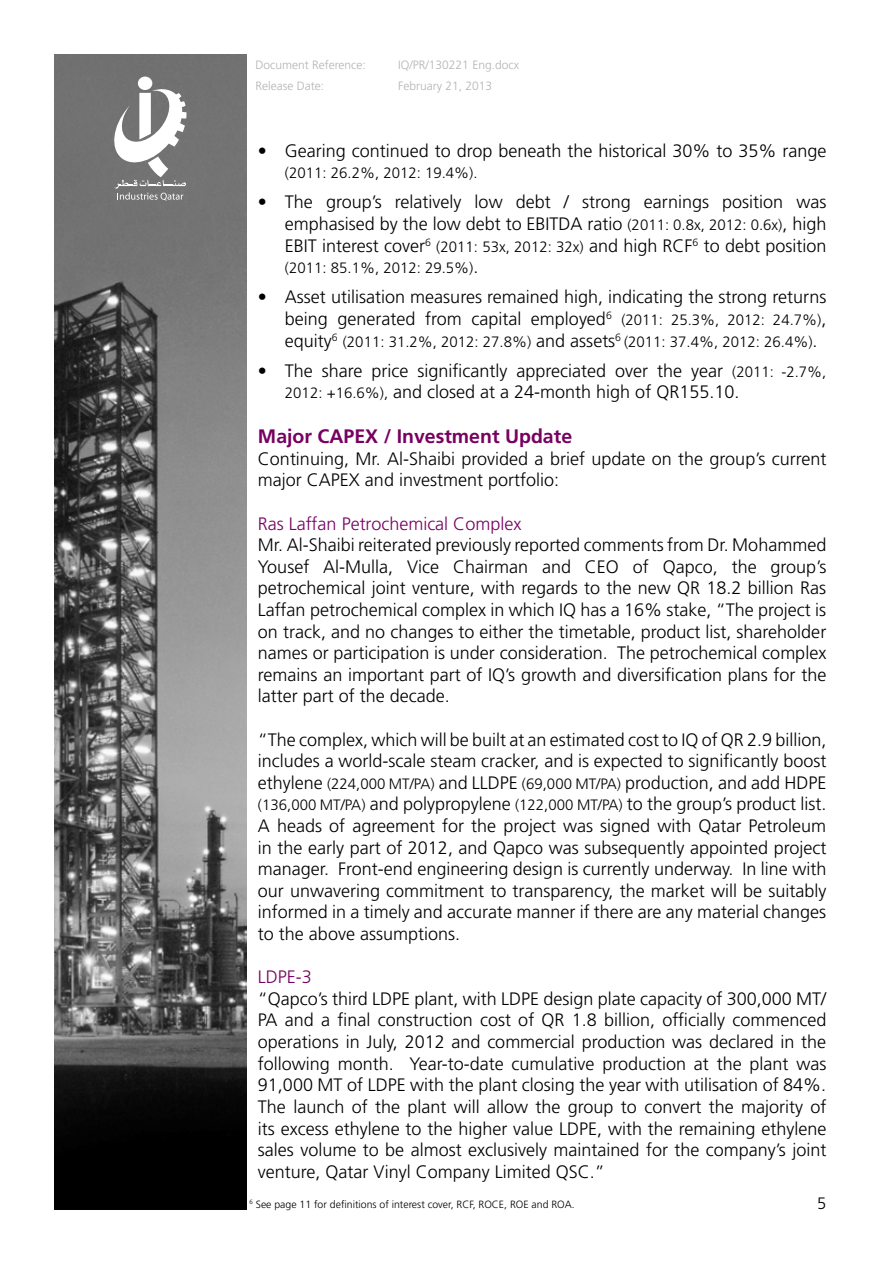
<style>
.page{position:relative;width:893px;height:1263px;background:#fff}
.page>*{position:absolute;margin:0;border:0;box-sizing:border-box;transform-origin:0 0}
.t1{font:700 19.5px "Frutiger LT Std";color:#780060}
.t2{font:300 18px/21.6px "Frutiger LT Std";color:#000;text-align:justify}
.t3{font:300 18px "Frutiger LT Std";color:#780060}
.t4{font:300 16.5px "Frutiger LT Std";color:#000}
.t5{font:300 15px "Frutiger LT Std";color:#000}
.t6{font:300 12px "Frutiger LT Std";color:#b1b4b6}
.t7{font:300 10.5px "Frutiger LT Std";color:#000}
.s1{font-size:15px}
.s2{font-size:18px}
</style>
<div class="page">
<img style="left:54px;top:54px;width:193px;height:1155px">
<div style="left:138px;top:77px;width:14px;height:13px;background:#fff;border-radius:50%"></div>
<svg style="left:110px;top:88px;width:77px;height:113px"></svg>
<p class="t6" style="left:255px;top:58px;width:112px">Document Reference:</p>
<p class="t6" style="left:398px;top:58px;width:122px">IQ/PR/130221 Eng.docx</p>
<p class="t6" style="left:255px;top:79px;width:70px">Release Date:</p>
<p class="t6" style="left:398px;top:79px;width:96px">February 21, 2013</p>
<p class="t2" style="left:258px;top:140px;width:570px">• Gearing continued to drop beneath the historical 30% to 35% range</p>
<p class="t5" style="left:285px;top:165px;width:194px">(2011: 26.2%, 2012: 19.4%).</p>
<p class="t2" style="left:285px;top:192px;width:543px;text-indent:-27px">• The group’s relatively low debt / strong earnings position was emphasised by the low debt to EBITDA ratio <span class="s1">(2011: 0.8x, 2012: 0.6x)</span>, high EBIT interest cover<sup>6</sup> <span class="s1">(2011: 53x, 2012: 32x)</span> and high RCF<sup>6</sup> to debt position</p>
<p class="t5" style="left:285px;top:259px;width:195px">(2011: 85.1%, 2012: 29.5%)<span class="s2">.</span></p>
<p class="t2" style="left:258px;top:287px;width:570px;text-align:right">• Asset utilisation measures remained high, indicating the strong returns being generated from capital employed<sup>6</sup> <span class="s1">(2011: 25.3%, 2012: 24.7%)</span>,</p>
<p class="t5" style="left:285px;top:333px;width:534px"><span class="s2">equity</span><sup>6</sup> (2011: 31.2%, 2012: 27.8%) <span class="s2">and assets</span><sup>6</sup> (2011: 37.4%, 2012: 26.4%)<span class="s2">.</span></p>
<p class="t2" style="left:285px;top:360px;width:543px;text-indent:-27px">• The share price significantly appreciated over the year <span class="s1">(2011: -2.7%,<br>2012: +16.6%),</span> and closed at a 24-month high of QR155.10.</p>
<p class="t1" style="left:258px;top:425px;width:316px">Major CAPEX / Investment Update</p>
<p class="t2" style="left:258px;top:448px;width:570px">Continuing, Mr. Al-Shaibi provided a brief update on the group’s current major CAPEX and investment portfolio:</p>
<p class="t3" style="left:258px;top:513px;width:265px">Ras Laffan Petrochemical Complex</p>
<p class="t2" style="left:258px;top:534px;width:570px">Mr. Al-Shaibi reiterated previously reported comments from Dr. Mohammed Yousef Al-Mulla, Vice Chairman and CEO of Qapco, the group’s petrochemical joint venture, with regards to the new QR 18.2 billion Ras Laffan petrochemical complex in which IQ has a 16% stake, “The project is on track, and no changes to either the timetable, product list, shareholder names or participation is under consideration. The petrochemical complex remains an important part of IQ’s growth and diversification plans for the latter part of the decade.</p>
<p class="t2" style="left:258px;top:729px;width:570px">“The complex, which will be built at an estimated cost to IQ of QR 2.9 billion, includes a world-scale steam cracker, and is expected to significantly boost ethylene <span class="s1">(224,000 MT/PA)</span> and LLDPE <span class="s1">(69,000 MT/PA)</span> production, and add HDPE <span class="s1">(136,000 MT/PA)</span> and polypropylene <span class="s1">(122,000 MT/PA)</span> to the group’s product list.<br>A heads of agreement for the project was signed with Qatar Petroleum in the early part of 2012, and Qapco was subsequently appointed project manager. Front-end engineering design is currently underway. In line with our unwavering commitment to transparency, the market will be suitably informed in a timely and accurate manner if there are any material changes to the above assumptions.</p>
<p class="t3" style="left:258px;top:967px;width:55px">LDPE-3</p>
<p class="t2" style="left:258px;top:988px;width:570px">“Qapco’s third LDPE plant, with LDPE design plate capacity of 300,000 MT/ PA and a final construction cost of QR 1.8 billion, officially commenced operations in July, 2012 and commercial production was declared in the following month. Year-to-date cumulative production at the plant was 91,000 MT of LDPE with the plant closing the year with utilisation of 84%.<br>The launch of the plant will allow the group to convert the majority of its excess ethylene to the higher value LDPE, with the remaining ethylene sales volume to be almost exclusively maintained for the company’s joint venture, Qatar Vinyl Company Limited QSC.”</p>
<p class="t7" style="left:249px;top:1198px;width:327px"><sup>6</sup> See page 11 for definitions of interest cover, RCF, ROCE, ROE and ROA.</p>
<p class="t4" style="left:817px;top:1194px;width:11px">5</p>
</div>
